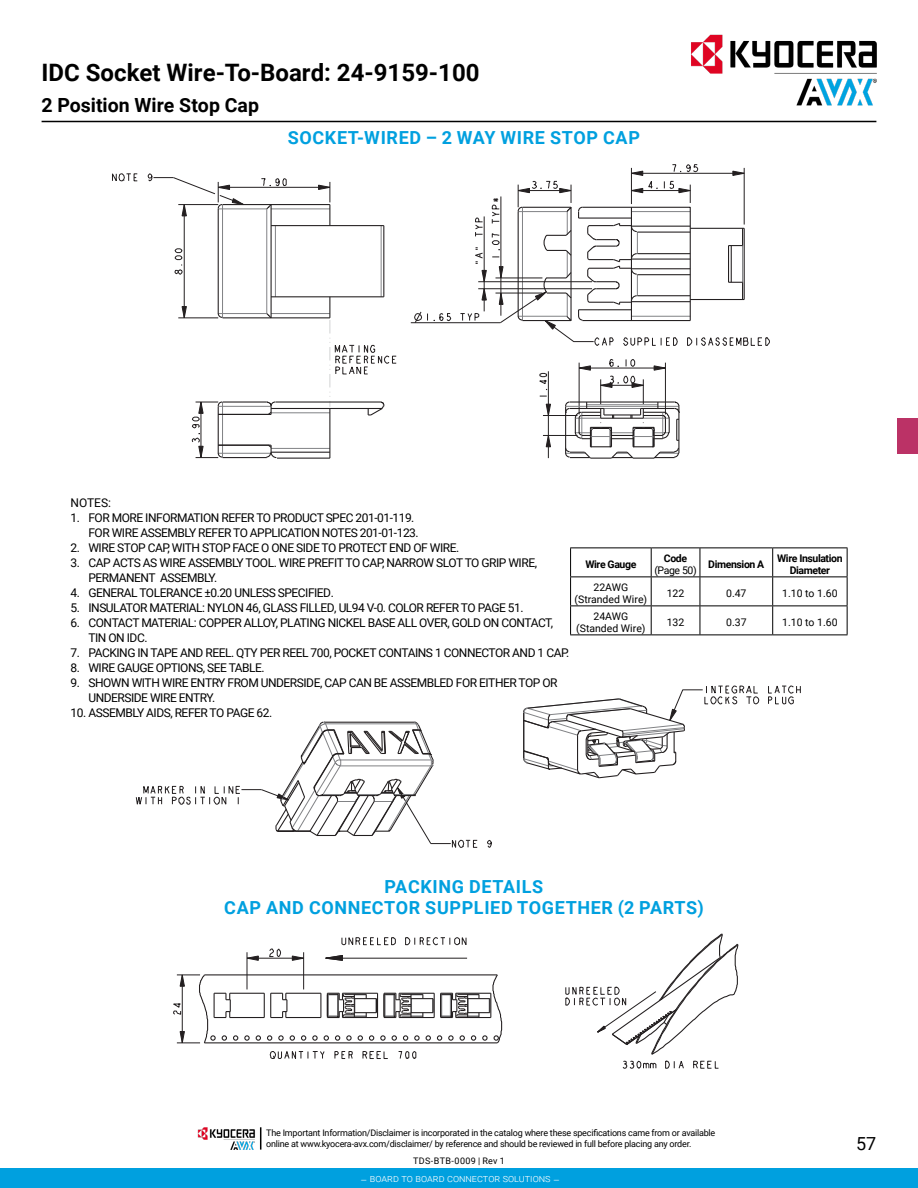
<style>
.page{position:relative;width:918px;height:1188px;background:#fff}
.page>*{position:absolute;margin:0;border:0;box-sizing:border-box;transform-origin:0 0}
.t1{font:700 24px "Roboto";color:#000}
.t2{font:700 19.5px "Roboto";color:#000}
.t3{font:700 18px/21.6px "Roboto";letter-spacing:.035em;color:#00a0df;text-align:center}
.t4{font:18px "Roboto";color:#000}
.t5{font:12px/15px "Roboto";letter-spacing:-.04em;color:#000}
.t6{font:10.5px/12px "Roboto";color:#000;text-align:center}
.t7{font:700 10.5px/12px "Roboto";letter-spacing:-.035em;color:#000;text-align:center}
.t8{font:300 10.5px "Roboto";color:#fff}
.t9{font:9px/10.8px "Roboto";letter-spacing:-.025em;color:#000}
.t10{font:9px "Roboto";letter-spacing:.035em;color:#000}
</style>
<div class="page">
<hr style="left:42px;top:121px;width:834px;height:1px;background:#000">
<div style="left:897px;top:418px;width:21px;height:35px;background:#bb3266"></div>
<svg style="left:174px;top:248px;width:9px;height:27px"></svg>
<svg style="left:181px;top:306px;width:6px;height:12px"></svg>
<svg style="left:539px;top:373px;width:9px;height:17px"></svg>
<svg style="left:546px;top:404px;width:5px;height:11px"></svg>
<svg style="left:546px;top:436px;width:5px;height:11px"></svg>
<svg style="left:261px;top:178px;width:26px;height:8px"></svg>
<svg style="left:414px;top:311px;width:37px;height:11px"></svg>
<svg style="left:112px;top:173px;width:26px;height:9px"></svg>
<hr style="left:411px;top:322px;width:89px;height:1px;background:#231f20">
<hr style="left:218px;top:453px;width:53px;height:1px;background:#818285">
<hr style="left:271px;top:448px;width:59px;height:1px;background:#818285">
<hr style="left:271px;top:413px;width:59px;height:1px;background:#818285">
<hr style="left:218px;top:406px;width:53px;height:1px;background:#818285">
<hr style="left:184px;top:205px;width:1px;height:113px;background:#231f20">
<hr style="left:222px;top:205px;width:1px;height:113px;background:#818285">
<hr style="left:178px;top:318px;width:40px;height:1px;background:#231f20">
<hr style="left:218px;top:313px;width:49px;height:1px;background:#818285">
<hr style="left:271px;top:313px;width:59px;height:1px;background:#818285">
<hr style="left:267px;top:209px;width:1px;height:105px;background:#818285">
<hr style="left:275px;top:226px;width:1px;height:71px;background:#818285">
<hr style="left:271px;top:209px;width:59px;height:1px;background:#818285">
<hr style="left:218px;top:209px;width:49px;height:1px;background:#818285">
<hr style="left:218px;top:187px;width:112px;height:1px;background:#231f20">
<hr style="left:381px;top:226px;width:1px;height:71px;background:#818285">
<hr style="left:548px;top:371px;width:1px;height:87px;background:#231f20">
<hr style="left:543px;top:435px;width:35px;height:1px;background:#231f20">
<hr style="left:543px;top:415px;width:35px;height:1px;background:#231f20">
<hr style="left:277px;top:458px;width:53px;height:1px;background:#231f20">
<hr style="left:223px;top:457px;width:44px;height:1px;background:#231f20">
<hr style="left:271px;top:452px;width:59px;height:1px;background:#231f20">
<hr style="left:218px;top:445px;width:53px;height:1px;background:#231f20">
<hr style="left:218px;top:414px;width:50px;height:1px;background:#231f20">
<hr style="left:271px;top:408px;width:111px;height:1px;background:#231f20">
<hr style="left:329px;top:408px;width:1px;height:50px;background:#231f20">
<hr style="left:275px;top:401px;width:106px;height:2px;background:#231f20">
<hr style="left:223px;top:401px;width:44px;height:2px;background:#231f20">
<hr style="left:218px;top:209px;width:1px;height:105px;background:#231f20">
<hr style="left:223px;top:317px;width:107px;height:1px;background:#231f20">
<hr style="left:271px;top:296px;width:113px;height:1px;background:#231f20">
<hr style="left:271px;top:205px;width:1px;height:113px;background:#231f20">
<svg style="left:318px;top:182px;width:13px;height:43px"></svg>
<hr style="left:271px;top:225px;width:113px;height:1px;background:#231f20">
<hr style="left:223px;top:204px;width:107px;height:1px;background:#231f20">
<hr style="left:383px;top:226px;width:1px;height:71px;background:#231f20">
<svg style="left:192px;top:401px;width:31px;height:57px"></svg>
<svg style="left:265px;top:444px;width:13px;height:15px"></svg>
<svg style="left:266px;top:401px;width:10px;height:14px"></svg>
<svg style="left:329px;top:297px;width:68px;height:119px"></svg>
<svg style="left:148px;top:173px;width:96px;height:43px"></svg>
<svg style="left:217px;top:312px;width:6px;height:6px"></svg>
<svg style="left:460px;top:164px;width:310px;height:182px"></svg>
<svg style="left:265px;top:205px;width:8px;height:5px"></svg>
<svg style="left:265px;top:312px;width:8px;height:7px"></svg>
<svg style="left:565px;top:359px;width:115px;height:100px"></svg>
<svg style="left:487px;top:840px;width:5px;height:8px"></svg>
<svg style="left:768px;top:685px;width:33px;height:19px"></svg>
<svg style="left:136px;top:721px;width:341px;height:127px"></svg>
<svg style="left:523px;top:685px;width:236px;height:94px"></svg>
<svg style="left:269px;top:948px;width:12px;height:9px"></svg>
<svg style="left:246px;top:955px;width:13px;height:6px"></svg>
<svg style="left:292px;top:955px;width:11px;height:6px"></svg>
<svg style="left:341px;top:937px;width:55px;height:9px"></svg>
<svg style="left:405px;top:937px;width:62px;height:9px"></svg>
<hr style="left:326px;top:958px;width:141px;height:1px;background:#231f20">
<svg style="left:325px;top:955px;width:18px;height:6px"></svg>
<hr style="left:247px;top:952px;width:1px;height:37px;background:#231f20">
<hr style="left:303px;top:952px;width:1px;height:37px;background:#231f20">
<hr style="left:247px;top:958px;width:57px;height:1px;background:#231f20">
<hr style="left:204px;top:1042px;width:293px;height:1px;background:#231f20">
<hr style="left:230px;top:1017px;width:34px;height:1px;background:#231f20">
<hr style="left:230px;top:993px;width:34px;height:1px;background:#231f20">
<hr style="left:204px;top:974px;width:293px;height:1px;background:#231f20">
<svg style="left:244px;top:1035px;width:6px;height:6px"></svg>
<svg style="left:565px;top:933px;width:174px;height:136px"></svg>
<svg style="left:173px;top:974px;width:65px;height:70px"></svg>
<svg style="left:256px;top:973px;width:247px;height:86px"></svg>
<hr style="left:570px;top:548px;width:81px;height:1px;background:#000">
<hr style="left:651px;top:548px;width:49px;height:1px;background:#000">
<hr style="left:700px;top:548px;width:73px;height:1px;background:#000">
<hr style="left:773px;top:548px;width:75px;height:1px;background:#000">
<hr style="left:570px;top:577px;width:81px;height:1px;background:#000">
<hr style="left:651px;top:577px;width:49px;height:1px;background:#000">
<hr style="left:700px;top:577px;width:73px;height:1px;background:#000">
<hr style="left:773px;top:577px;width:75px;height:1px;background:#000">
<hr style="left:570px;top:606px;width:81px;height:1px;background:#000">
<svg style="left:570px;top:548px;width:1px;height:87px"></svg>
<hr style="left:651px;top:606px;width:49px;height:1px;background:#000">
<svg style="left:651px;top:548px;width:1px;height:87px"></svg>
<hr style="left:700px;top:606px;width:73px;height:1px;background:#000">
<svg style="left:700px;top:548px;width:1px;height:87px"></svg>
<hr style="left:773px;top:606px;width:75px;height:1px;background:#000">
<svg style="left:772px;top:548px;width:1px;height:87px"></svg>
<svg style="left:847px;top:548px;width:1px;height:87px"></svg>
<hr style="left:570px;top:635px;width:81px;height:1px;background:#000">
<hr style="left:651px;top:635px;width:49px;height:1px;background:#000">
<hr style="left:700px;top:635px;width:73px;height:1px;background:#000">
<hr style="left:773px;top:635px;width:75px;height:1px;background:#000">
<img style="left:669px;top:34px;width:208px;height:87px">
<div style="left:0;top:1169px;width:918px;height:19px;background:#00a0df"></div>
<img style="left:198px;top:1127px;width:57px;height:23px">
<svg style="left:260px;top:1127px;width:1px;height:23px"></svg>
<h1 class="t1" style="left:42px;top:56px;width:440px">IDC Socket Wire-To-Board: 24-9159-100</h1>
<h2 class="t2" style="left:42px;top:92px;width:219px">2 Position Wire Stop Cap</h2>
<h3 class="t3" style="left:288px;top:127px;width:354px">SOCKET-WIRED – 2 WAY WIRE STOP CAP</h3>
<p class="t5" style="left:70px;top:495px;width:42px">NOTES:</p>
<p class="t5" style="left:88px;top:510px;width:332px;text-indent:-18px">1. FOR MORE INFORMATION REFER TO PRODUCT SPEC 201-01-119.<br>FOR WIRE ASSEMBLY REFER TO APPLICATION NOTES 201-01-123.</p>
<p class="t5" style="left:70px;top:540px;width:390px">2. WIRE STOP CAP, WITH STOP FACE O ONE SIDE TO PROTECT END OF WIRE.</p>
<p class="t5" style="left:88px;top:555px;width:450px;text-indent:-18px">3. CAP ACTS AS WIRE ASSEMBLY TOOL. WIRE PREFIT TO CAP, NARROW SLOT TO GRIP WIRE,<br>PERMANENT ASSEMBLY.</p>
<p class="t5" style="left:70px;top:585px;width:265px">4. GENERAL TOLERANCE ±0.20 UNLESS SPECIFIED.</p>
<p class="t5" style="left:70px;top:600px;width:455px">5. INSULATOR MATERIAL: NYLON 46, GLASS FILLED, UL94 V-0. COLOR REFER TO PAGE 51.</p>
<p class="t5" style="left:88px;top:615px;width:466px;text-indent:-18px">6. CONTACT MATERIAL: COPPER ALLOY, PLATING NICKEL BASE ALL OVER, GOLD ON CONTACT,<br>TIN ON IDC.</p>
<p class="t5" style="left:70px;top:645px;width:500px">7. PACKING IN TAPE AND REEL. QTY PER REEL 700, POCKET CONTAINS 1 CONNECTOR AND 1 CAP.</p>
<p class="t5" style="left:70px;top:660px;width:196px">8. WIRE GAUGE OPTIONS, SEE TABLE.</p>
<p class="t5" style="left:88px;top:675px;width:471px;text-indent:-18px">9. SHOWN WITH WIRE ENTRY FROM UNDERSIDE, CAP CAN BE ASSEMBLED FOR EITHER TOP OR<br>UNDERSIDE WIRE ENTRY.</p>
<p class="t5" style="left:70px;top:705px;width:203px">10. ASSEMBLY AIDS, REFER TO PAGE 62.</p>
<p class="t7" style="left:664px;top:552px;width:25px">Code</p>
<p class="t6" style="left:654px;top:564px;width:44px">(Page 50)</p>
<p class="t7" style="left:708px;top:558px;width:58px">Dimension A</p>
<p class="t7" style="left:777px;top:552px;width:67px">Wire Insulation<br>Diameter</p>
<p class="t7" style="left:585px;top:558px;width:52px">Wire Gauge</p>
<p class="t6" style="left:575px;top:581px;width:74px">22AWG (Stranded Wire)</p>
<p class="t6" style="left:667px;top:587px;width:19px">122</p>
<p class="t6" style="left:726px;top:587px;width:22px">0.47</p>
<p class="t6" style="left:782px;top:587px;width:57px">1.10 to 1.60</p>
<p class="t6" style="left:576px;top:610px;width:71px">24AWG (Standed Wire)</p>
<p class="t6" style="left:667px;top:616px;width:19px">132</p>
<p class="t6" style="left:726px;top:616px;width:22px">0.37</p>
<p class="t6" style="left:782px;top:616px;width:57px">1.10 to 1.60</p>
<h3 class="t3" style="left:224px;top:875px;width:481px">PACKING DETAILS<br>CAP AND CONNECTOR SUPPLIED TOGETHER (2 PARTS)</h3>
<p class="t9" style="left:266px;top:1127px;width:451px">The Important Information/Disclaimer is incorporated in the catalog where these specifications came from or available online at www.kyocera-avx.com/disclaimer/ by reference and should be reviewed in full before placing any order.</p>
<p class="t10" style="left:413px;top:1155px;width:93px">TDS-BTB-0009 | Rev 1</p>
<p class="t8" style="left:361px;top:1171px;width:201px">– BOARD TO BOARD CONNECTOR SOLUTIONS –</p>
<h3 class="t4" style="left:856px;top:1131px;width:22px">57</h3>
</div>
